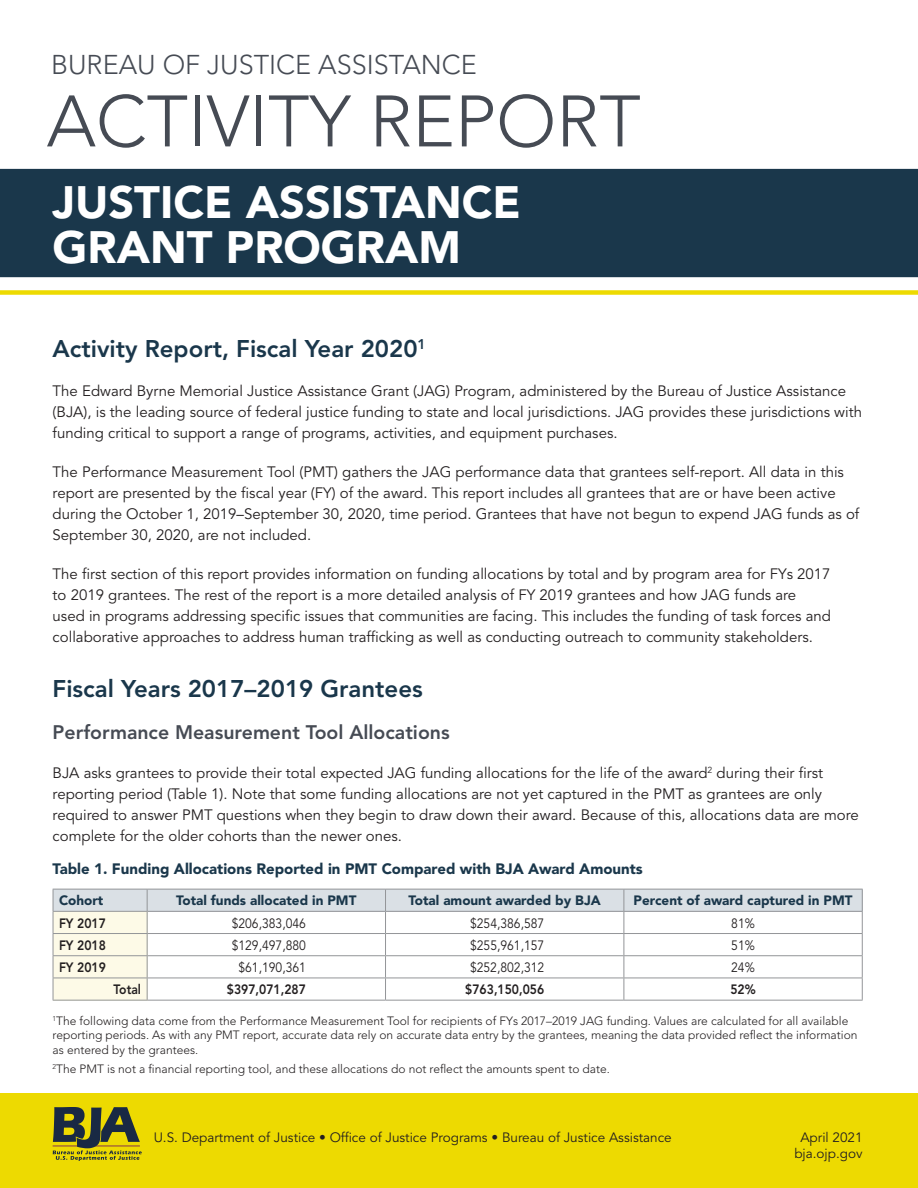
<style>
.page{position:relative;width:918px;height:1188px;background:#fff}
.page>*{position:absolute;margin:0;border:0;box-sizing:border-box;transform-origin:0 0}
.t1{font:300 72px "Avenir LT Std";color:#464b54}
.t2{font:900 45px/45px "Avenir LT Std";color:#fff}
.t3{font:300 27px "Avenir LT Std";color:#464b54}
.t4{font:800 24px "Avenir LT Std";color:#1a374b}
.t5{font:800 19.5px "Avenir LT Std";color:#464b54}
.t6{font:15px/21px "Avenir LT Std";color:#231f20}
.t7{font:900 15px "Avenir LT Std";color:#1a374b}
.t8{font:13.5px/16.5px "Avenir LT Std";color:#231f20;text-align:center}
.t9{font:900 13.5px "Avenir LT Std";color:#1a374b}
.t10{font:13.5px "Avenir LT Std";color:#231f20;scale:.9 1}
.t11{font:800 13.5px "Avenir LT Std";color:#231f20;scale:.9 1}
.t12{font:300 12px/14.4px "Avenir LT Std";color:#231f20}
</style>
<div class="page">
<div style="left:0;top:290px;width:918px;height:5px;background:#edda01"></div>
<div style="left:0;top:1094px;width:918px;height:94px;background:#edda01"></div>
<div style="left:53px;top:889px;width:94px;height:22px;background:#dae0e5"></div>
<div style="left:147px;top:889px;width:239px;height:22px;background:#dae0e5"></div>
<div style="left:386px;top:889px;width:238px;height:22px;background:#dae0e5"></div>
<div style="left:624px;top:889px;width:238px;height:22px;background:#dae0e5"></div>
<div style="left:53px;top:911px;width:94px;height:23px;background:#fdfae7"></div>
<div style="left:53px;top:934px;width:94px;height:22px;background:#fdfae7"></div>
<div style="left:53px;top:956px;width:94px;height:22px;background:#fdfae7"></div>
<div style="left:53px;top:978px;width:94px;height:22px;background:#fdfae7"></div>
<hr style="left:53px;top:889px;width:94px;height:1px;background:#939598">
<hr style="left:147px;top:889px;width:239px;height:1px;background:#939598">
<hr style="left:386px;top:889px;width:238px;height:1px;background:#939598">
<hr style="left:624px;top:889px;width:239px;height:1px;background:#939598">
<hr style="left:53px;top:911px;width:94px;height:1px;background:#939598">
<hr style="left:147px;top:911px;width:239px;height:1px;background:#939598">
<hr style="left:386px;top:911px;width:238px;height:1px;background:#939598">
<hr style="left:624px;top:911px;width:239px;height:1px;background:#939598">
<hr style="left:53px;top:933px;width:94px;height:1px;background:#939598">
<hr style="left:147px;top:933px;width:239px;height:1px;background:#939598">
<hr style="left:386px;top:933px;width:238px;height:1px;background:#939598">
<hr style="left:624px;top:933px;width:239px;height:1px;background:#939598">
<hr style="left:53px;top:955px;width:94px;height:1px;background:#939598">
<hr style="left:147px;top:955px;width:239px;height:1px;background:#939598">
<hr style="left:386px;top:955px;width:238px;height:1px;background:#939598">
<hr style="left:624px;top:955px;width:239px;height:1px;background:#939598">
<hr style="left:53px;top:978px;width:94px;height:1px;background:#939598">
<svg style="left:53px;top:889px;width:1px;height:111px"></svg>
<hr style="left:147px;top:978px;width:239px;height:1px;background:#939598">
<svg style="left:147px;top:889px;width:1px;height:111px"></svg>
<hr style="left:386px;top:978px;width:238px;height:1px;background:#939598">
<svg style="left:385px;top:889px;width:1px;height:111px"></svg>
<hr style="left:624px;top:978px;width:239px;height:1px;background:#939598">
<svg style="left:624px;top:889px;width:1px;height:111px"></svg>
<svg style="left:862px;top:889px;width:1px;height:111px"></svg>
<hr style="left:53px;top:1000px;width:94px;height:1px;background:#939598">
<hr style="left:147px;top:1000px;width:239px;height:1px;background:#939598">
<hr style="left:386px;top:1000px;width:238px;height:1px;background:#939598">
<hr style="left:624px;top:1000px;width:239px;height:1px;background:#939598">
<div style="left:0;top:169px;width:918px;height:108px;background:#1a374b"></div>
<svg style="left:53px;top:1107px;width:89px;height:54px"></svg>
<p class="t3" style="left:51px;top:49px;width:427px">BUREAU OF JUSTICE ASSISTANCE</p>
<h1 class="t1" style="left:47px;top:79px;width:596px">ACTIVITY REPORT</h1>
<p class="t2" style="left:53px;top:180px;width:470px">JUSTICE ASSISTANCE<br>GRANT PROGRAM</p>
<h2 class="t4" style="left:53px;top:334px;width:375px">Activity Report, Fiscal Year 2020<sup>1</sup></h2>
<p class="t6" style="left:53px;top:380px;width:811px">The Edward Byrne Memorial Justice Assistance Grant (JAG) Program, administered by the Bureau of Justice Assistance (BJA), is the leading source of federal justice funding to state and local jurisdictions. JAG provides these jurisdictions with funding critical to support a range of programs, activities, and equipment purchases.</p>
<p class="t6" style="left:53px;top:461px;width:809px">The Performance Measurement Tool (PMT) gathers the JAG performance data that grantees self-report. All data in this report are presented by the fscal year (FY) of the award. This report includes all grantees that are or have been active during the October 1, 2019–September 30, 2020, time period. Grantees that have not begun to expend JAG funds as of September 30, 2020, are not included.</p>
<p class="t6" style="left:53px;top:563px;width:780px">The frst section of this report provides information on funding allocations by total and by program area for FYs 2017 to 2019 grantees. The rest of the report is a more detailed analysis of FY 2019 grantees and how JAG funds are used in programs addressing specifc issues that communities are facing. This includes the funding of task forces and collaborative approaches to address human traffcking as well as conducting outreach to community stakeholders.</p>
<h2 class="t4" style="left:53px;top:675px;width:372px">Fiscal Years 2017–2019 Grantees</h2>
<h3 class="t5" style="left:53px;top:720px;width:399px">Performance Measurement Tool Allocations</h3>
<p class="t6" style="left:53px;top:763px;width:808px">BJA asks grantees to provide their total expected JAG funding allocations for the life of the award<sup>2</sup> during their frst reporting period (Table 1). Note that some funding allocations are not yet captured in the PMT as grantees are only required to answer PMT questions when they begin to draw down their award. Because of this, allocations data are more complete for the older cohorts than the newer ones.</p>
<p class="t7" style="left:53px;top:859px;width:592px">Table 1. Funding Allocations Reported in PMT Compared with BJA Award Amounts</p>
<p class="t9" style="left:59px;top:892px;width:46px">Cohort</p>
<p class="t9" style="left:176px;top:892px;width:182px">Total funds allocated in PMT</p>
<p class="t9" style="left:409px;top:892px;width:194px">Total amount awarded by BJA</p>
<p class="t9" style="left:634px;top:892px;width:220px">Percent of award captured in PMT</p>
<p class="t11" style="left:59px;top:915px;width:54px">FY 2017</p>
<p class="t10" style="left:232px;top:915px;width:84px">$206,383,046</p>
<p class="t10" style="left:470px;top:915px;width:84px">$254,386,587</p>
<p class="t10" style="left:731px;top:915px;width:28px">81%</p>
<p class="t11" style="left:59px;top:937px;width:54px">FY 2018</p>
<p class="t10" style="left:232px;top:937px;width:84px">$129,497,880</p>
<p class="t10" style="left:470px;top:937px;width:84px">$255,961,157</p>
<p class="t10" style="left:731px;top:937px;width:28px">51%</p>
<p class="t11" style="left:59px;top:959px;width:54px">FY 2019</p>
<p class="t10" style="left:238px;top:960px;width:77px">$61,190,361</p>
<p class="t10" style="left:470px;top:960px;width:84px">$252,802,312</p>
<p class="t10" style="left:731px;top:960px;width:28px">24%</p>
<p class="t11" style="left:114px;top:981px;width:32px">Total</p>
<p class="t11" style="left:227px;top:981px;width:89px">$397,071,287</p>
<p class="t11" style="left:465px;top:981px;width:89px">$763,150,056</p>
<p class="t11" style="left:730px;top:981px;width:30px">52%</p>
<p class="t12" style="left:53px;top:1014px;width:806px"><sup>1</sup>The following data come from the Performance Measurement Tool for recipients of FYs 2017–2019 JAG funding. Values are calculated for all available reporting periods. As with any PMT report, accurate data rely on accurate data entry by the grantees, meaning the data provided refect the information as entered by the grantees.</p>
<p class="t12" style="left:53px;top:1061px;width:559px"><sup>2</sup>The PMT is not a fnancial reporting tool, and these allocations do not refect the amounts spent to date.</p>
<p class="t8" style="left:154px;top:1129px;width:520px">U.S. Department of Justice • Offce of Justice Programs • Bureau of Justice Assistance</p>
<p class="t8" style="left:794px;top:1129px;width:70px">April 2021 bja.ojp.gov</p>
</div>
